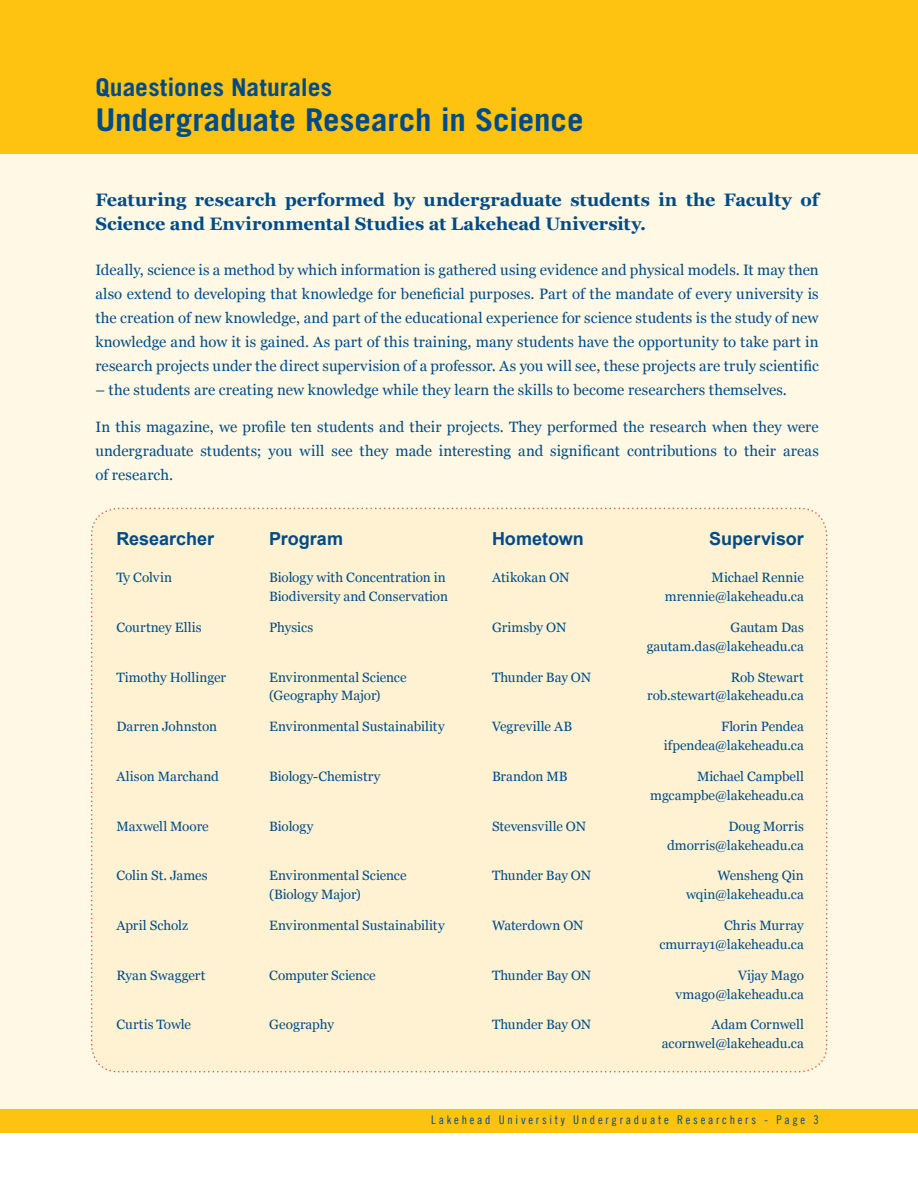
<style>
.page{position:relative;width:918px;height:1188px;background:#fff}
.page>*{position:absolute;margin:0;border:0;box-sizing:border-box;transform-origin:0 0}
.t1{font:700 31.35px "Trade Gothic LT Std";letter-spacing:-.005em;color:#004b87;scale:1.05 1}
.t2{font:700 24.45px "Trade Gothic LT Std";letter-spacing:.005em;color:#004b87;scale:1.04 1}
.t3{font:700 18px/24px "Georgia";color:#004b87}
.t4{font:700 18px "Arial";color:#004b87}
.t5{font:15px/24px "Georgia";letter-spacing:.005em;color:#004b87;text-align:justify}
.t6{font:13.5px/18.8px "Georgia";letter-spacing:-.005em;color:#004b87;text-align:right}
.t7{font:12px "Trade Gothic LT Cond Eighteen";letter-spacing:.23em;color:#004b87}
</style>
<div class="page">
<div style="left:0;top:0;width:918px;height:1116px;background:#fef8e4"></div>
<svg style="left:122px;top:1072px;width:674px;height:1px"></svg>
<div style="left:91px;top:508px;width:736px;height:564px;background:#fef2d3"></div>
<div style="left:0;top:0;width:918px;height:153px;background:#fec210"></div>
<div style="left:0;top:1109px;width:918px;height:23px;background:#fec210"></div>
<h2 class="t2" style="left:95px;top:72px;width:229px">Quaestiones Naturales</h2>
<h1 class="t1" style="left:95px;top:100px;width:466px">Undergraduate Research in Science</h1>
<h3 class="t3" style="left:95px;top:187px;width:725px">Featuring research performed by undergraduate students in the Faculty of<br>Science and Environmental Studies at Lakehead University.</h3>
<p class="t5" style="left:95px;top:257px;width:725px">Ideally, science is a method by which information is gathered using evidence and physical models. It may then also extend to developing that knowledge for beneficial purposes. Part of the mandate of every university is the creation of new knowledge, and part of the educational experience for science students is the study of new knowledge and how it is gained. As part of this training, many students have the opportunity to take part in research projects under the direct supervision of a professor. As you will see, these projects are truly scientific</p>
<p class="t5" style="left:95px;top:377px;width:693px">– the students are creating new knowledge while they learn the skills to become researchers themselves.</p>
<p class="t5" style="left:95px;top:414px;width:725px">In this magazine, we profile ten students and their projects. They performed the research when they were undergraduate students; you will see they made interesting and significant contributions to their areas of research.</p>
<h3 class="t4" style="left:116px;top:527px;width:99px">Researcher</h3>
<h3 class="t4" style="left:269px;top:527px;width:75px">Program</h3>
<h3 class="t4" style="left:492px;top:527px;width:93px">Hometown</h3>
<h3 class="t4" style="left:709px;top:527px;width:96px">Supervisor</h3>
<p class="t6" style="left:116px;top:568px;width:57px">Ty Colvin</p>
<p class="t6" style="left:269px;top:568px;width:180px;text-align:left">Biology with Concentration in<br>Biodiversity and Conservation</p>
<p class="t6" style="left:492px;top:568px;width:79px">Atikokan ON</p>
<p class="t6" style="left:665px;top:568px;width:141px">Michael Rennie mrennie@lakeheadu.ca</p>
<p class="t6" style="left:116px;top:617px;width:87px">Courtney Ellis</p>
<p class="t6" style="left:269px;top:617px;width:46px">Physics</p>
<p class="t6" style="left:492px;top:617px;width:76px">Grimsby ON</p>
<p class="t6" style="left:647px;top:617px;width:159px">Gautam Das gautam.das@lakeheadu.ca</p>
<p class="t6" style="left:116px;top:667px;width:111px">Timothy Hollinger</p>
<p class="t6" style="left:269px;top:667px;width:139px;text-align:left">Environmental Science (Geography Major)</p>
<p class="t6" style="left:492px;top:667px;width:101px">Thunder Bay ON</p>
<p class="t6" style="left:647px;top:667px;width:158px;line-height:18.3px">Rob Stewart rob.stewart@lakeheadu.ca</p>
<p class="t6" style="left:116px;top:717px;width:102px">Darren Johnston</p>
<p class="t6" style="left:269px;top:717px;width:177px">Environmental Sustainability</p>
<p class="t6" style="left:492px;top:717px;width:82px">Vegreville AB</p>
<p class="t6" style="left:664px;top:717px;width:142px">Florin Pendea ifpendea@lakeheadu.ca</p>
<p class="t6" style="left:116px;top:767px;width:104px">Alison Marchand</p>
<p class="t6" style="left:269px;top:767px;width:113px">Biology-Chemistry</p>
<p class="t6" style="left:492px;top:767px;width:77px">Brandon MB</p>
<p class="t6" style="left:650px;top:767px;width:155px">Michael Campbell mgcampbe@lakeheadu.ca</p>
<p class="t6" style="left:116px;top:816px;width:94px">Maxwell Moore</p>
<p class="t6" style="left:269px;top:816px;width:46px">Biology</p>
<p class="t6" style="left:492px;top:816px;width:96px">Stevensville ON</p>
<p class="t6" style="left:667px;top:816px;width:138px">Doug Morris dmorris@lakeheadu.ca</p>
<p class="t6" style="left:116px;top:866px;width:93px">Colin St. James</p>
<p class="t6" style="left:269px;top:866px;width:139px;text-align:left">Environmental Science (Biology Major)</p>
<p class="t6" style="left:492px;top:866px;width:101px">Thunder Bay ON</p>
<p class="t6" style="left:686px;top:866px;width:119px">Wensheng Qin wqin@lakeheadu.ca</p>
<p class="t6" style="left:116px;top:916px;width:73px">April Scholz</p>
<p class="t6" style="left:269px;top:916px;width:177px">Environmental Sustainability</p>
<p class="t6" style="left:492px;top:916px;width:93px">Waterdown ON</p>
<p class="t6" style="left:659px;top:916px;width:146px">Chris Murray cmurray1@lakeheadu.ca</p>
<p class="t6" style="left:116px;top:965px;width:90px">Ryan Swaggert</p>
<p class="t6" style="left:269px;top:965px;width:108px">Computer Science</p>
<p class="t6" style="left:492px;top:965px;width:101px">Thunder Bay ON</p>
<p class="t6" style="left:676px;top:965px;width:130px">Vijay Mago vmago@lakeheadu.ca</p>
<p class="t6" style="left:116px;top:1015px;width:76px">Curtis Towle</p>
<p class="t6" style="left:269px;top:1015px;width:66px">Geography</p>
<p class="t6" style="left:492px;top:1015px;width:101px">Thunder Bay ON</p>
<p class="t6" style="left:662px;top:1015px;width:144px">Adam Cornwell acornwel@lakeheadu.ca</p>
<p class="t7" style="left:431px;top:1113px;width:389px">Lakehead University Undergraduate Researchers - Page 3</p>
</div>
